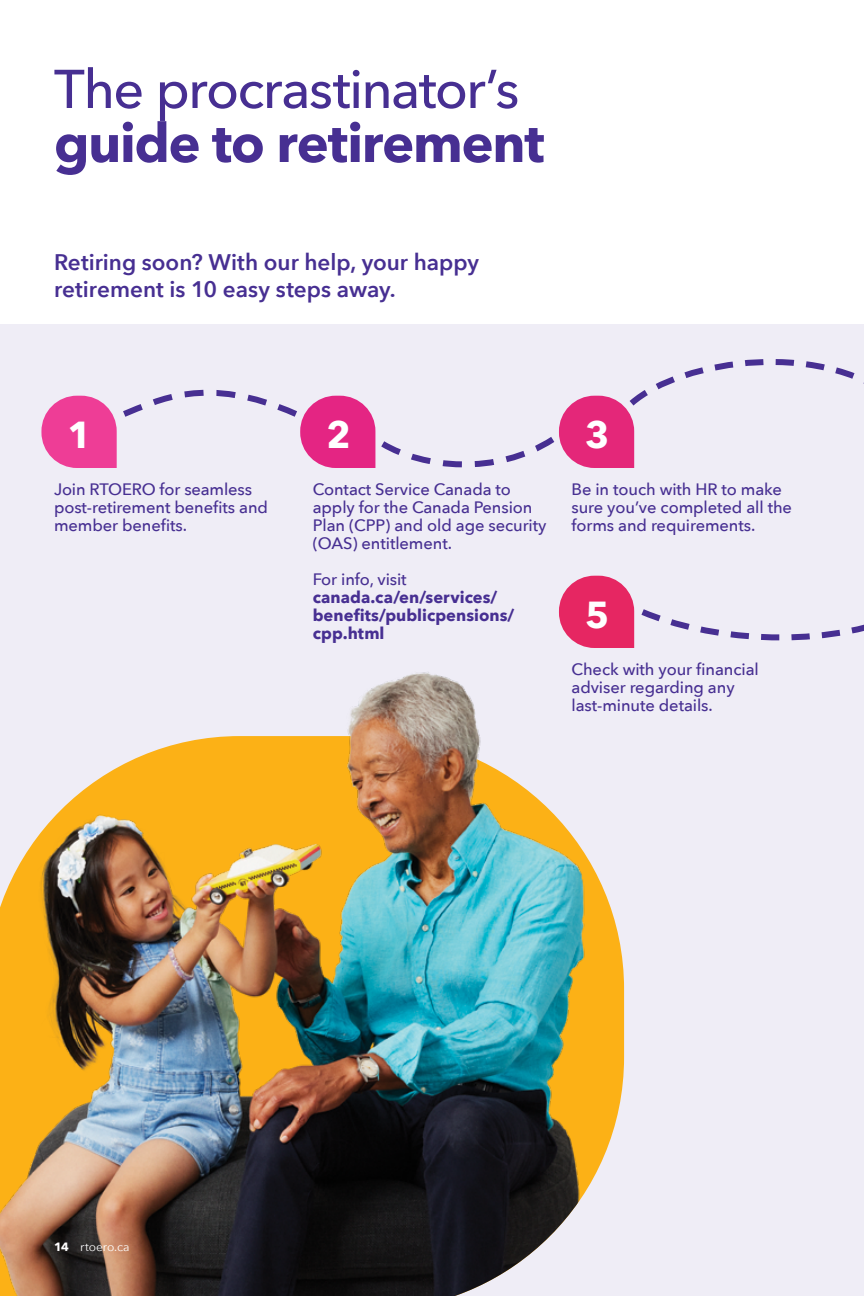
<style>
.page{position:relative;width:864px;height:1296px;background:#fff}
.page>*{position:absolute;margin:0;border:0;box-sizing:border-box;transform-origin:0 0}
.Header_1{font:500 54px/54px "Avenir Next";letter-spacing:-.03em;color:#472f92}
.Body_Copy{font:700 37.5px "Avenir Next";color:#fff}
.Dek{font:600 22.5px/27px "Avenir Next";color:#472f92}
.Body_Copy-2{font:500 16.5px/18px "Avenir Next";letter-spacing:-.005em;color:#472f92}
.Body_Copy-3{font:700 16.5px/18px "Avenir Next";color:#472f92}
.t1{font:12px "Avenir Next";letter-spacing:-.005em;color:#fff}
.s1{font-weight:700}
.s2{font-weight:500}
</style>
<div class="page">
<div style="left:0;top:324px;width:864px;height:972px;background:#efedf6"></div>
<svg style="left:591px;top:864px;width:33px;height:318px;fill:#fcb116"></svg>
<svg style="left:41px;top:359px;width:823px;height:109px"></svg>
<svg style="left:559px;top:576px;width:305px;height:72px"></svg>
<img style="left:0;top:672px;width:591px;height:624px">
<p class="Header_1" style="left:54px;top:60px;width:492px">The procrastinator’s <span class="s1">guide to retirement</span></p>
<p class="Dek" style="left:54px;top:248px;width:427px">Retiring soon? With our help, your happy retirement is 10 easy steps away.</p>
<p class="Body_Copy" style="left:68px;top:403px;width:26px">1</p>
<p class="Body_Copy-2" style="left:54px;top:480px;width:216px">Join RTOERO for seamless post-retirement benefits and member benefits.</p>
<p class="Body_Copy" style="left:326px;top:403px;width:26px">2</p>
<p class="Body_Copy-2" style="left:313px;top:480px;width:235px">Contact Service Canada to apply for the Canada Pension<br>Plan (CPP) and old age security (OAS) entitlement.</p>
<p class="Body_Copy-3" style="left:313px;top:570px;width:203px"><span class="s2">For info, visit </span>canada.ca/en/services/ benefits/publicpensions/ cpp.html</p>
<p class="Body_Copy" style="left:585px;top:403px;width:26px">3</p>
<p class="Body_Copy-2" style="left:572px;top:480px;width:222px">Be in touch with HR to make sure you’ve completed all the forms and requirements.</p>
<p class="Body_Copy" style="left:585px;top:583px;width:26px">5</p>
<p class="Body_Copy-2" style="left:572px;top:660px;width:189px">Check with your financial adviser regarding any last-minute details.</p>
<p class="t1" style="left:54px;top:1237px;width:77px"><span class="s1">14</span> rtoero.ca</p>
</div>
